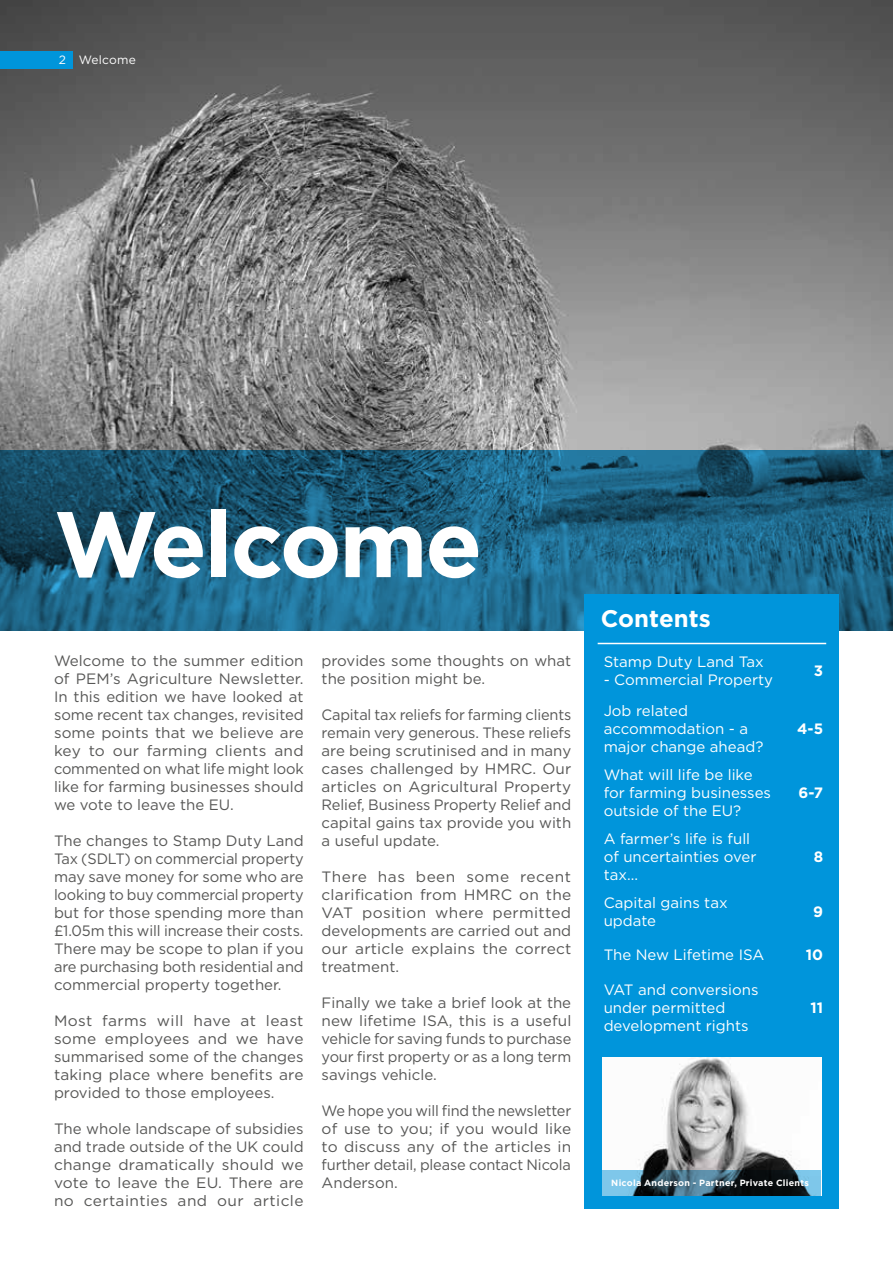
<style>
.page{position:relative;width:893px;height:1263px;background:#fff}
.page>*{position:absolute;margin:0;border:0;box-sizing:border-box;transform-origin:0 0}
.t1{font:700 93px "Gotham";letter-spacing:-.025em;color:#fff}
.t2{font:700 24px "Gotham";color:#fff}
.t3{font:15px/18px "Gotham";color:#575756;text-align:justify}
.t4{font:15px/18px "Gotham";color:#fff}
.t5{font:700 15px "Gotham";color:#fff}
.t6{font:12px "Gotham";letter-spacing:.015em;color:#fff}
.t7{font:700 9px "Gotham";letter-spacing:.03em;color:#fff}
</style>
<div class="page">
<img style="left:0;top:0;width:893px;height:450px">
<svg style="left:0;top:450px;width:893px;height:180px;background:#1c5e7e"></svg>
<div style="left:585px;top:594px;width:254px;height:614px;background:#0095db"></div>
<img style="left:603px;top:1057px;width:218px;height:113px">
<svg style="left:603px;top:1170px;width:218px;height:25px;background:#3a5b6b"></svg>
<div style="left:0;top:51px;width:72px;height:17px;background:#0095db"></div>
<hr style="left:598px;top:643px;width:228px;height:1px;background:#fff">
<p class="t6" style="left:59px;top:52px;width:79px">2 Welcome</p>
<h1 class="t1" style="left:54px;top:482px;width:430px">Welcome</h1>
<p class="t3" style="left:54px;top:651px;width:251px">Welcome to the summer edition of PEM’s Agriculture Newsletter.<br>In this edition we have looked at some recent tax changes, revisited some points that we believe are key to our farming clients and commented on what life might look like for farming businesses should we vote to leave the EU.</p>
<p class="t3" style="left:54px;top:831px;width:251px">The changes to Stamp Duty Land Tax (SDLT) on commercial property may save money for some who are looking to buy commercial property but for those spending more than £1.05m this will increase their costs.<br>There may be scope to plan if you are purchasing both residential and commercial property together.</p>
<p class="t3" style="left:54px;top:1011px;width:251px">Most farms will have at least some employees and we have summarised some of the changes taking place where benefits are provided to those employees.</p>
<p class="t3" style="left:54px;top:1119px;width:251px">The whole landscape of subsidies and trade outside of the UK could change dramatically should we vote to leave the EU. There are no certainties and our article</p>
<p class="t3" style="left:322px;top:651px;width:251px">provides some thoughts on what the position might be.</p>
<p class="t3" style="left:322px;top:705px;width:251px">Capital tax reliefs for farming clients remain very generous. These reliefs are being scrutinised and in many cases challenged by HMRC. Our articles on Agricultural Property Relief, Business Property Relief and capital gains tax provide you with a useful update.</p>
<p class="t3" style="left:322px;top:867px;width:251px">There has been some recent clarification from HMRC on the VAT position where permitted developments are carried out and our article explains the correct treatment.</p>
<p class="t3" style="left:322px;top:993px;width:251px">Finally we take a brief look at the new lifetime ISA, this is a useful vehicle for saving funds to purchase your first property or as a long term savings vehicle.</p>
<p class="t3" style="left:322px;top:1101px;width:251px">We hope you will find the newsletter of use to you; if you would like to discuss any of the articles in further detail, please contact Nicola Anderson.</p>
<h2 class="t2" style="left:601px;top:603px;width:112px">Contents</h2>
<p class="t4" style="left:604px;top:653px;width:162px">Stamp Duty Land Tax</p>
<p class="t4" style="left:604px;top:671px;width:171px">- Commercial Property</p>
<p class="t4" style="left:604px;top:702px;width:161px">Job related accommodation - a major change ahead?</p>
<p class="t4" style="left:604px;top:765px;width:169px">What will life be like for farming businesses outside of the EU?</p>
<p class="t4" style="left:604px;top:829px;width:154px">A farmer’s life is full of uncertainties over tax...</p>
<p class="t5" style="left:814px;top:661px;width:11px">3</p>
<p class="t5" style="left:797px;top:719px;width:27px">4-5</p>
<p class="t5" style="left:798px;top:783px;width:26px">6-7</p>
<p class="t5" style="left:814px;top:847px;width:11px">8</p>
<p class="t4" style="left:604px;top:893px;width:126px">Capital gains tax update</p>
<p class="t5" style="left:813px;top:902px;width:11px">9</p>
<p class="t4" style="left:604px;top:945px;width:162px">The New Lifetime ISA</p>
<p class="t5" style="left:806px;top:944px;width:19px">10</p>
<p class="t4" style="left:604px;top:980px;width:156px">VAT and conversions under permitted development rights</p>
<p class="t5" style="left:810px;top:997px;width:14px">11</p>
<p class="t7" style="left:611px;top:1177px;width:199px">Nicola Anderson - Partner, Private Clients</p>
</div>
